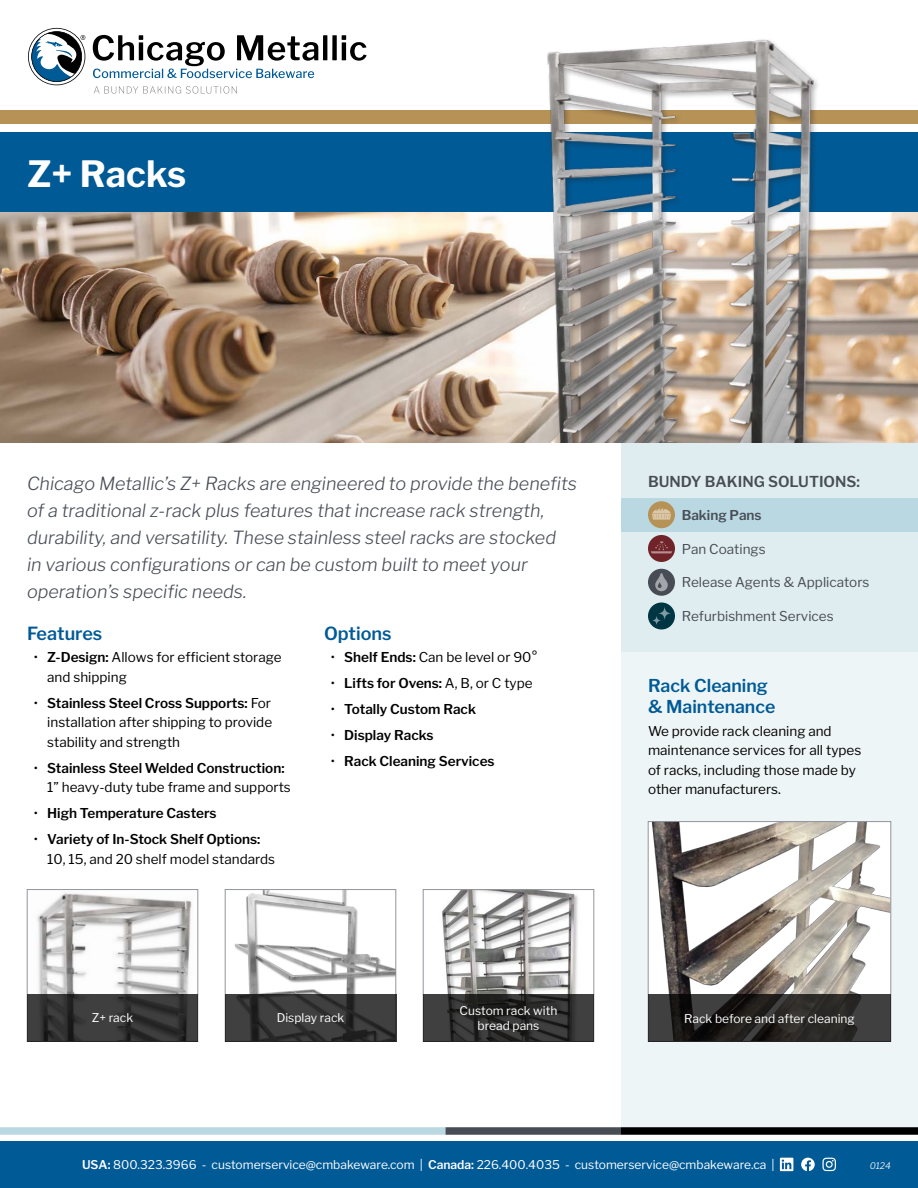
<style>
.page{position:relative;width:918px;height:1188px;background:#fff}
.page>*{position:absolute;margin:0;border:0;box-sizing:border-box;transform-origin:0 0}
.Product_Name{font:700 36px "Libre Franklin";color:#fff}
.Quick_Description{font:italic 300 18px/27px "Libre Franklin";color:#474c55}
.t1{font:600 18px "Libre Franklin";color:#005a96}
.t2{font:600 17.7px/21.1px "Libre Franklin";color:#005a96}
.t3{font:600 15px "Libre Franklin";color:#474c55}
.Body_Copy{font:13.5px/19.5px "Libre Franklin";color:#000}
.t4{font:600 13.5px "Libre Franklin";color:#000}
.t5{font:13.5px "Libre Franklin";color:#474c55}
.t6{font:600 13.5px "Libre Franklin";color:#474c55}
.Footer_Copy{font:12px "Libre Franklin";color:#fff}
.Photo_Caption_Small{font:12px/14.4px "Libre Franklin";color:#fff;text-align:center}
.Date_Code{font:italic 300 9px "Libre Franklin";color:#fff}
.s1{font-weight:600}
.s2{font-weight:400}
</style>
<div class="page">
<div style="left:621px;top:442px;width:297px;height:685px;background:#eef5f6"></div>
<div style="left:0;top:111px;width:918px;height:13px;background:#b79257"></div>
<div style="left:0;top:1141px;width:918px;height:47px;background:#005a96"></div>
<div style="left:0;top:1127px;width:446px;height:8px;background:#bad8e1"></div>
<div style="left:446px;top:1127px;width:175px;height:8px;background:#474c55"></div>
<div style="left:621px;top:1127px;width:297px;height:8px;background:#000"></div>
<div style="left:0;top:132px;width:918px;height:81px;background:#005a96"></div>
<svg style="left:94px;top:86px;width:143px;height:8px"></svg>
<svg style="left:28px;top:28px;width:57px;height:57px"></svg>
<svg style="left:93px;top:35px;width:274px;height:43px"></svg>
<div style="left:621px;top:442px;width:297px;height:209px;background:#e0edf0"></div>
<div style="left:621px;top:498px;width:297px;height:34px;background:#bad8e1"></div>
<div style="left:648px;top:501px;width:27px;height:27px;background:#b79257;border-radius:50%"></div>
<svg style="left:652px;top:509px;width:19px;height:11px"></svg>
<div style="left:648px;top:535px;width:27px;height:27px;background:#702328;border-radius:50%"></div>
<svg style="left:651px;top:541px;width:21px;height:12px"></svg>
<div style="left:648px;top:569px;width:27px;height:27px;background:#474c55;border-radius:50%"></div>
<svg style="left:655px;top:573px;width:13px;height:18px"></svg>
<div style="left:648px;top:602px;width:27px;height:27px;background:#003644;border-radius:50%"></div>
<svg style="left:658px;top:607px;width:13px;height:13px"></svg>
<svg style="left:652px;top:616px;width:9px;height:9px"></svg>
<svg style="left:780px;top:1158px;width:13px;height:13px"></svg>
<svg style="left:801px;top:1158px;width:14px;height:13px"></svg>
<svg style="left:822px;top:1158px;width:14px;height:13px"></svg>
<img style="left:0;top:213px;width:472px;height:229px">
<img style="left:442px;top:891px;width:136px;height:103px">
<div style="left:423px;top:889px;width:171px;height:153px;border:1px solid #92959d"></div>
<svg style="left:423px;top:994px;width:171px;height:48px;background:#2f2f2f"></svg>
<img style="left:234px;top:891px;width:160px;height:103px">
<div style="left:225px;top:889px;width:171px;height:153px;border:1px solid #92959d"></div>
<svg style="left:225px;top:994px;width:171px;height:48px;background:#363636"></svg>
<img style="left:37px;top:893px;width:155px;height:101px">
<div style="left:27px;top:889px;width:171px;height:153px;border:1px solid #92959d"></div>
<svg style="left:27px;top:994px;width:171px;height:48px;background:#343434"></svg>
<img style="left:650px;top:823px;width:239px;height:171px">
<div style="left:648px;top:821px;width:243px;height:221px;border:1px solid #92959d"></div>
<svg style="left:648px;top:994px;width:243px;height:48px;background:#2b2a28"></svg>
<img style="left:472px;top:39px;width:446px;height:403px">
<p class="Product_Name" style="left:27px;top:152px;width:161px">Z+ Racks</p>
<p class="Quick_Description" style="left:27px;top:470px;width:552px">Chicago Metallic’s Z+ Racks are engineered to provide the benefits of a traditional z-rack plus features that increase rack strength, durability, and versatility. These stainless steel racks are stocked<br>in various configurations or can be custom built to meet your operation’s specific needs.</p>
<h2 class="t1" style="left:27px;top:622px;width:77px">Features</h2>
<p class="Body_Copy" style="left:47px;top:648px;width:236px;text-indent:-14px">• <span class="s1">Z-Design:</span> Allows for efficient storage and shipping</p>
<p class="Body_Copy" style="left:47px;top:693px;width:226px;text-align:justify;text-indent:-14px">• <span class="s1">Stainless Steel Cross Supports:</span> For installation after shipping to provide stability and strength</p>
<p class="Body_Copy" style="left:47px;top:758px;width:245px;text-indent:-14px">• <span class="s1">Stainless Steel Welded Construction:<br></span>1” heavy-duty tube frame and supports</p>
<p class="t4" style="left:34px;top:805px;width:184px"><span class="s2">•</span> High Temperature Casters</p>
<p class="Body_Copy" style="left:47px;top:830px;width:229px;text-indent:-14px">• <span class="s1">Variety of In-Stock Shelf Options:<br></span>10, 15, and 20 shelf model standards</p>
<h2 class="t1" style="left:324px;top:622px;width:69px">Options</h2>
<p class="Body_Copy" style="left:331px;top:648px;width:209px">• <span class="s1">Shelf Ends:</span> Can be level or 90°</p>
<p class="t4" style="left:331px;top:675px;width:203px"><span class="s2">•</span> Lifts for Ovens: <span class="s2">A, B, or C type</span></p>
<p class="t4" style="left:331px;top:701px;width:147px"><span class="s2">•</span> Totally Custom Rack</p>
<p class="t4" style="left:331px;top:727px;width:104px"><span class="s2">•</span> Display Racks</p>
<p class="t4" style="left:331px;top:753px;width:165px"><span class="s2">•</span> Rack Cleaning Services</p>
<p class="t3" style="left:648px;top:473px;width:214px">BUNDY BAKING SOLUTIONS:</p>
<p class="t6" style="left:682px;top:507px;width:81px">Baking Pans</p>
<p class="t5" style="left:682px;top:540px;width:85px">Pan Coatings</p>
<p class="t5" style="left:682px;top:574px;width:189px">Release Agents &amp; Applicators</p>
<p class="t5" style="left:682px;top:608px;width:153px">Refurbishment Services</p>
<h2 class="t2" style="left:648px;top:675px;width:129px">Rack Cleaning &amp; Maintenance</h2>
<p class="Body_Copy" style="left:648px;top:721px;width:215px">We provide rack cleaning and maintenance services for all types of racks, including those made by other manufacturers.</p>
<p class="Photo_Caption_Small" style="left:460px;top:1004px;width:99px">Custom rack with bread pans</p>
<p class="Photo_Caption_Small" style="left:92px;top:1011px;width:43px">Z+ rack</p>
<p class="Photo_Caption_Small" style="left:277px;top:1011px;width:69px">Display rack</p>
<p class="Photo_Caption_Small" style="left:684px;top:1011px;width:172px">Rack before and after cleaning</p>
<p class="Footer_Copy" style="left:82px;top:1158px;width:694px"><span class="s1">USA:</span> 800.323.3966 - customerservice@cmbakeware.com | <span class="s1">Canada:</span> 226.400.4035 - customerservice@cmbakeware.ca |</p>
<p class="Date_Code" style="left:870px;top:1161px;width:23px">0124</p>
<p class="Date_Code" style="left:862px;top:1161px;width:29px">MMYY</p>
</div>
